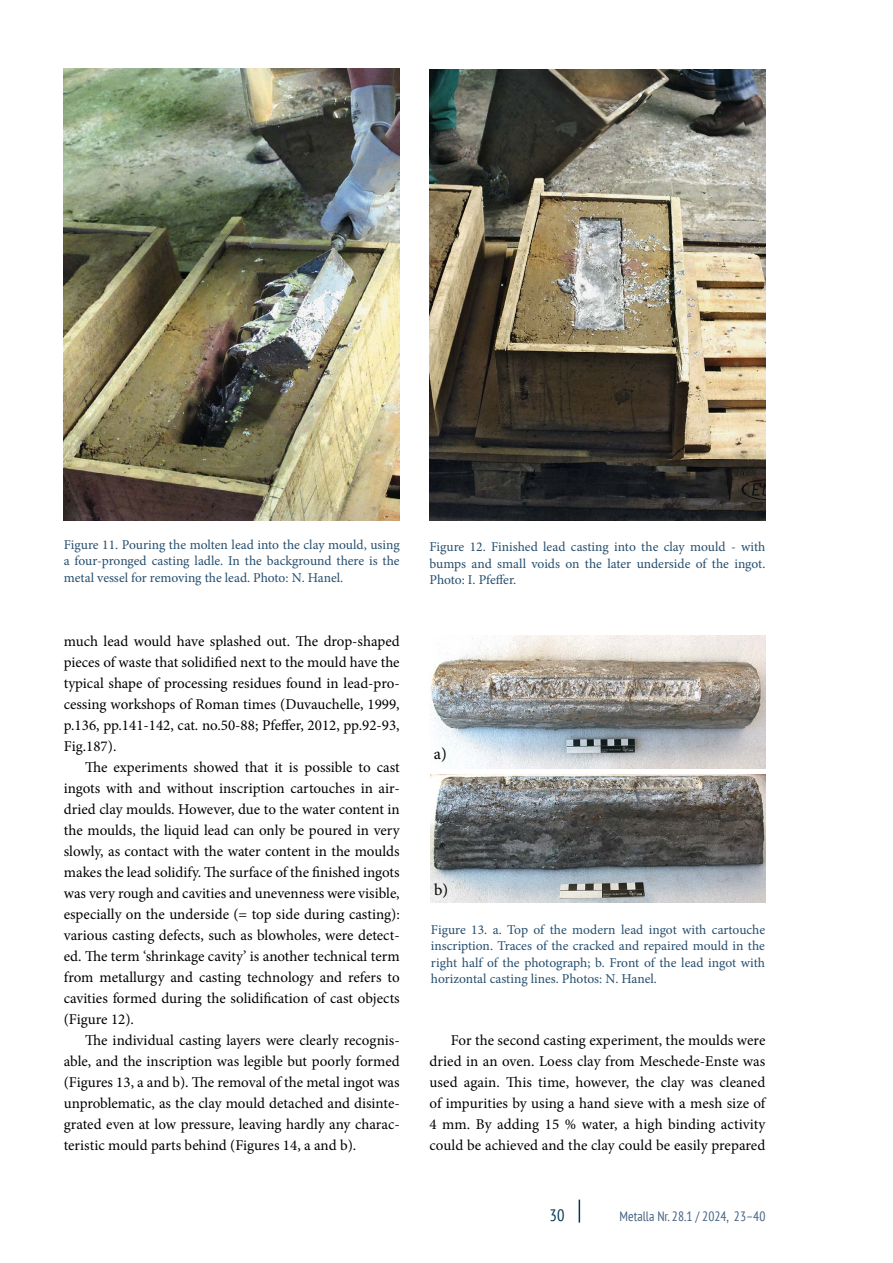
<style>
.page{position:relative;width:893px;height:1263px;background:#fff}
.page>*{position:absolute;margin:0;border:0;box-sizing:border-box;transform-origin:0 0}
.t1{font:16.5px "Minion Pro";color:#000}
.t2{font:condensed 16.5px "PT Sans";color:#003857}
.t3{font:15px/21px "Minion Pro";color:#000;text-align:justify}
.t4{font:13.5px/16.5px "Minion Pro";letter-spacing:-.005em;color:#254e6d;text-align:justify}
.t5{font:condensed 13.5px "PT Sans";color:#476482}
</style>
<div class="page">
<svg style="left:579px;top:1199px;width:1px;height:23px"></svg>
<img style="left:64px;top:68px;width:336px;height:452px">
<img style="left:429px;top:69px;width:336px;height:451px">
<img style="left:430px;top:635px;width:335px;height:134px">
<img style="left:430px;top:775px;width:335px;height:127px">
<p class="t4" style="left:64px;top:536px;width:337px">Figure 11. Pouring the molten lead into the clay mould, using a four-pronged casting ladle. In the background there is the metal vessel for removing the lead. Photo: N. Hanel.</p>
<p class="t4" style="left:429px;top:539px;width:337px">Figure 12. Finished lead casting into the clay mould - with bumps and small voids on the later underside of the ingot.<br>Photo: I. Pfeffer.</p>
<p class="t3" style="left:64px;top:631px;width:337px">much lead would have splashed out. The drop-shaped pieces of waste that solidified next to the mould have the typical shape of processing residues found in lead-pro&shy;cessing workshops of Roman times (Duvauchelle, 1999, p.136, pp.141-142, cat. no.50-88; Pfeffer, 2012, pp.92-93, Fig.187).</p>
<p class="t3" style="left:64px;top:757px;width:337px;text-indent:21px">The experiments showed that it is possible to cast ingots with and without inscription cartouches in air&shy;dried clay moulds. However, due to the water content in the moulds, the liquid lead can only be poured in very slowly, as contact with the water content in the moulds makes the lead solidify. The surface of the finished ingots was very rough and cavities and unevenness were visible, especially on the underside (= top side during casting): various casting defects, such as blowholes, were detect&shy;ed. The term ‘shrinkage cavity’ is another technical term from metallurgy and casting technology and refers to cavities formed during the solidification of cast objects (Figure 12).</p>
<p class="t3" style="left:64px;top:1030px;width:337px;text-indent:21px">The individual casting layers were clearly recognis&shy;able, and the inscription was legible but poorly formed (Figures 13, a and b). The removal of the metal ingot was unproblematic, as the clay mould detached and disinte&shy;grated even at low pressure, leaving hardly any charac&shy;teristic mould parts behind (Figures 14, a and b).</p>
<p class="t3" style="left:429px;top:1030px;width:337px;text-indent:21px">For the second casting experiment, the moulds were dried in an oven. Loess clay from Meschede-Enste was used again. This time, however, the clay was cleaned of impurities by using a hand sieve with a mesh size of 4 mm. By adding 15 % water, a high binding activity could be achieved and the clay could be easily prepared</p>
<p class="t1" style="left:434px;top:742px;width:14px">a)</p>
<p class="t1" style="left:434px;top:879px;width:16px">b)</p>
<p class="t4" style="left:431px;top:921px;width:336px">Figure 13. a. Top of the modern lead ingot with cartouche inscription. Traces of the cracked and repaired mould in the right half of the photograph; b. Front of the lead ingot with horizontal casting lines. Photos: N. Hanel.</p>
<p class="t2" style="left:550px;top:1204px;width:16px">30</p>
<p class="t5" style="left:619px;top:1207px;width:147px">Metalla Nr. 28.1 / 2024, 23–40</p>
</div>
